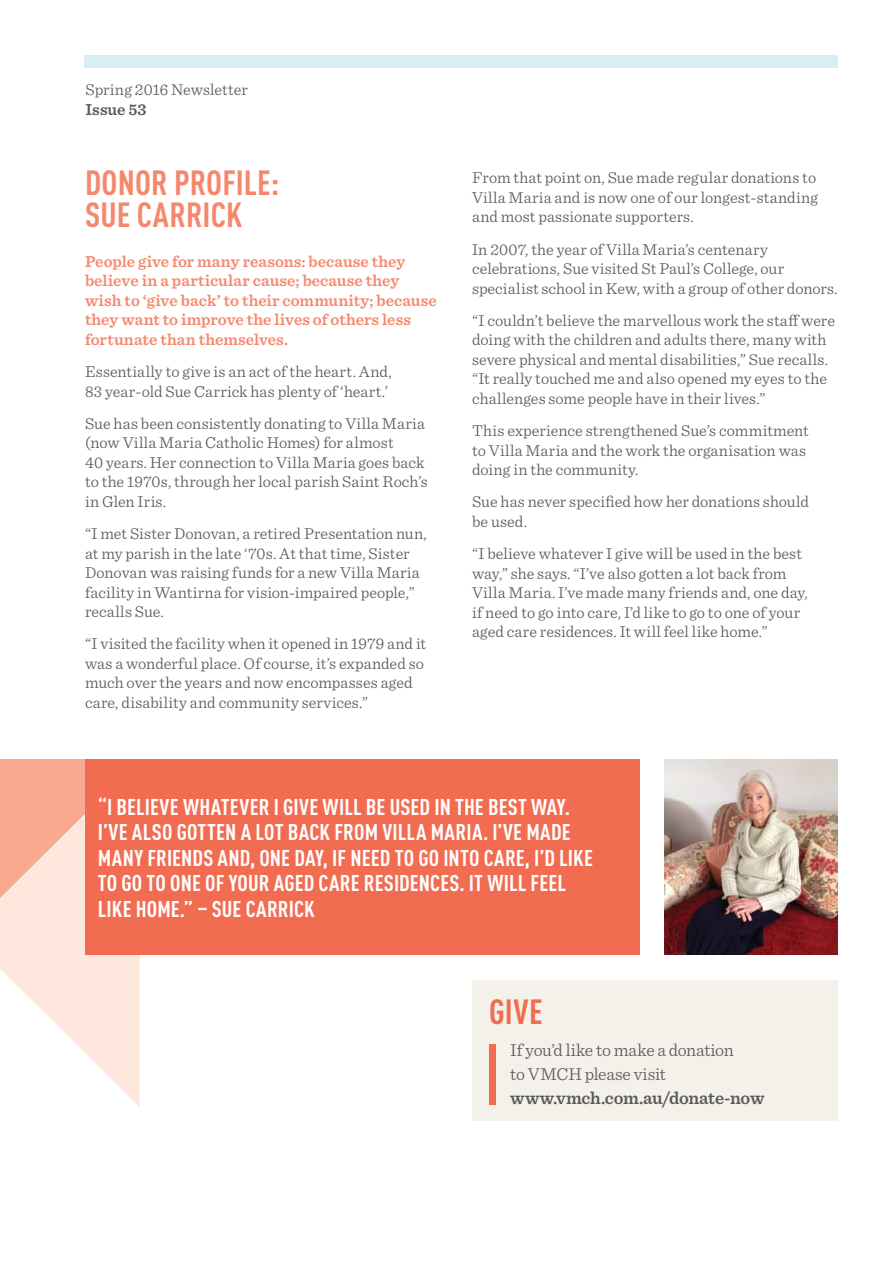
<style>
.page{position:relative;width:893px;height:1263px;background:#fff}
.page>*{position:absolute;margin:0;border:0;box-sizing:border-box;transform-origin:0 0}
.t1{font:700 condensed 34.5px/31.5px "DIN Pro";color:#f5886c}
.t2{font:700 condensed 34.5px "DIN Pro";color:#f26c52}
.t3{font:700 condensed 22.5px/25.5px "DIN Pro";letter-spacing:.005em;color:#fff}
.t4{font:300 18px/24px "Sentinel";letter-spacing:-.01em;color:#58595b}
.t5{font:600 18px "Sentinel";letter-spacing:-.015em;color:#58595b}
.t6{font:300 16.5px/19.5px "Sentinel";color:#58595b}
.t7{font:600 16.5px/19.5px "Sentinel";color:#f5886c}
.t8{font:600 16.5px "Sentinel";color:#58595b}
</style>
<div class="page">
<img style="left:665px;top:759px;width:173px;height:196px">
<svg style="left:0;top:933px;width:140px;height:174px;fill:#fee7dc"></svg>
<svg style="left:0;top:759px;width:85px;height:174px;background:#fac4b1"></svg>
<div style="left:85px;top:759px;width:554px;height:196px;background:#f26c52"></div>
<div style="left:472px;top:980px;width:366px;height:141px;background:#f4f1ea"></div>
<div style="left:489px;top:1044px;width:6px;height:60px;background:#f26c52"></div>
<div style="left:84px;top:55px;width:754px;height:13px;background:#d7eff4"></div>
<p class="t6" style="left:85px;top:81px;width:164px">Spring 2016 Newsletter</p>
<p class="t8" style="left:85px;top:103px;width:63px">Issue 53</p>
<h1 class="t1" style="left:85px;top:171px;width:195px">DONOR PROFILE:<br>SUE CARRICK</h1>
<p class="t7" style="left:85px;top:253px;width:353px">People give for many reasons: because they believe in a particular cause; because they wish to ‘give back’ to their community; because they want to improve the lives of others less fortunate than themselves.</p>
<p class="t6" style="left:85px;top:363px;width:308px">Essentially to give is an act of the heart. And,<br>83 year-old Sue Carrick has plenty of ‘heart.’</p>
<p class="t6" style="left:85px;top:415px;width:344px">Sue has been consistently donating to Villa Maria (now Villa Maria Catholic Homes) for almost<br>40 years. Her connection to Villa Maria goes back to the 1970s, through her local parish Saint Roch’s in Glen Iris.</p>
<p class="t6" style="left:85px;top:525px;width:343px">“I met Sister Donovan, a retired Presentation nun, at my parish in the late ‘70s. At that time, Sister Donovan was raising funds for a new Villa Maria facility in Wantirna for vision-impaired people,” recalls Sue.</p>
<p class="t6" style="left:85px;top:636px;width:343px">“I visited the facility when it opened in 1979 and it was a wonderful place. Of course, it’s expanded so much over the years and now encompasses aged care, disability and community services.”</p>
<p class="t6" style="left:472px;top:170px;width:348px">From that point on, Sue made regular donations to<br>Villa Maria and is now one of our longest-standing and most passionate supporters.</p>
<p class="t6" style="left:472px;top:241px;width:367px">In 2007, the year of Villa Maria’s centenary celebrations, Sue visited St Paul’s College, our specialist school in Kew, with a group of other donors.</p>
<p class="t6" style="left:472px;top:312px;width:364px">“I couldn’t believe the marvellous work the staff were doing with the children and adults there, many with severe physical and mental disabilities,” Sue recalls. “It really touched me and also opened my eyes to the challenges some people have in their lives.”</p>
<p class="t6" style="left:472px;top:422px;width:338px">This experience strengthened Sue’s commitment to Villa Maria and the work the organisation was doing in the community.</p>
<p class="t6" style="left:472px;top:494px;width:339px">Sue has never specified how her donations should be used.</p>
<p class="t6" style="left:472px;top:545px;width:337px">“I believe whatever I give will be used in the best way,” she says. “I’ve also gotten a lot back from Villa Maria. I’ve made many friends and, one day, if need to go into care, I’d like to go to one of your aged care residences. It will feel like home.”</p>
<p class="t3" style="left:98px;top:796px;width:497px">“I BELIEVE WHATEVER I GIVE WILL BE USED IN THE BEST WAY.<br>I’VE ALSO GOTTEN A LOT BACK FROM VILLA MARIA. I’VE MADE MANY FRIENDS AND, ONE DAY, IF NEED TO GO INTO CARE, I’D LIKE TO GO TO ONE OF YOUR AGED CARE RESIDENCES. IT WILL FEEL LIKE HOME.” – SUE CARRICK</p>
<h1 class="t2" style="left:489px;top:999px;width:55px">GIVE</h1>
<p class="t4" style="left:510px;top:1040px;width:225px">If you’d like to make a donation to VMCH please visit</p>
<p class="t5" style="left:510px;top:1091px;width:256px">www.vmch.com.au/donate-now</p>
</div>
